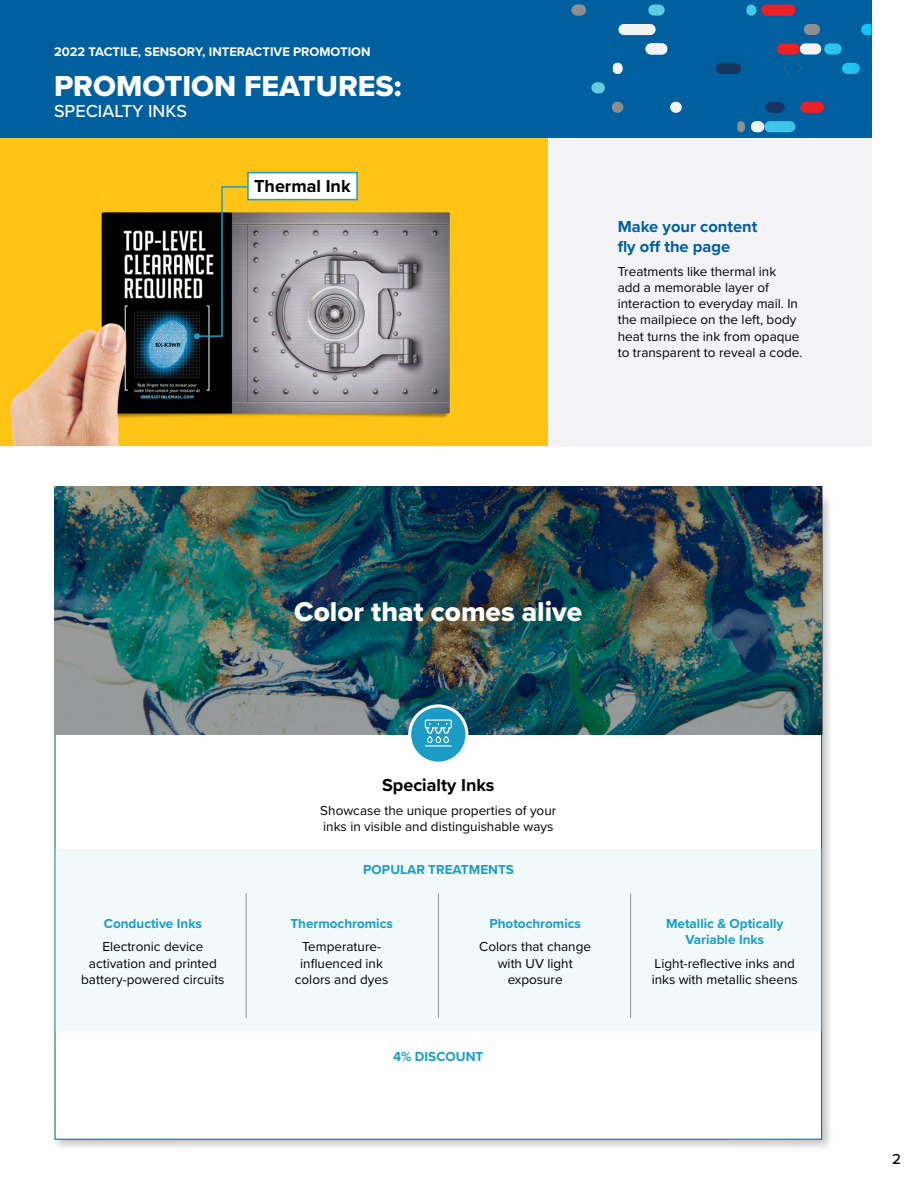
<style>
.page{position:relative;width:918px;height:1188px;background:#fff}
.page>*{position:absolute;margin:0;border:0;box-sizing:border-box;transform-origin:0 0}
.t1{font:30px "Proxima Nova Extrabld";color:#fff}
.t2{font:28.2px "Proxima Nova Extrabld";color:#fff}
.t3{font:700 18px "Proxima Nova";color:#000}
.t4{font:500 18px "Proxima Nova";color:#fff}
.t5{font:700 16.5px/19.8px "Proxima Nova";color:#005f9f}
.t6{font:500 15px "Proxima Nova";color:#000}
.t7{font:13.5px/16.2px "Proxima Nova";color:#000}
.t8{font:700 13.5px/16.2px "Proxima Nova";color:#1c9cc5;text-align:center}
.t9{font:700 12.9px "Proxima Nova";color:#fff}
</style>
<div class="page">
<div style="left:51px;top:491px;width:784px;height:661px;background:#000;opacity:.25"></div>
<div style="left:55px;top:495px;width:767px;height:644px;background:#fff"></div>
<img style="left:54px;top:486px;width:769px;height:249px">
<div style="left:55px;top:849px;width:767px;height:181px;background:#f1f9fb"></div>
<div style="left:0;top:138px;width:872px;height:308px;background:#f3f3f5"></div>
<div style="left:0;top:0;width:872px;height:138px;background:#005f9f"></div>
<div style="left:613px;top:63px;width:9px;height:11px;background:#f3f3f5;border-radius:5px"></div>
<div style="left:646px;top:43px;width:21px;height:12px;background:#f3f3f5;border-radius:6px"></div>
<div style="left:670px;top:102px;width:12px;height:11px;background:#f3f3f5;border-radius:6px"></div>
<div style="left:761px;top:4px;width:34px;height:12px;background:#ec2027;border-radius:6px"></div>
<div style="left:716px;top:63px;width:25px;height:11px;background:#193660;border-radius:6px"></div>
<div style="left:777px;top:43px;width:23px;height:12px;background:#ec2027;border-radius:6px"></div>
<div style="left:800px;top:102px;width:24px;height:11px;background:#ec2027;border-radius:6px"></div>
<div style="left:612px;top:102px;width:11px;height:11px;background:#8e8e91;border-radius:6px"></div>
<div style="left:737px;top:121px;width:8px;height:11px;background:#8e8e91;border-radius:4px"></div>
<div style="left:800px;top:43px;width:21px;height:12px;background:#f3f3f5;border-radius:6px"></div>
<div style="left:804px;top:24px;width:16px;height:11px;background:#8e8e91;border-radius:6px"></div>
<div style="left:571px;top:4px;width:15px;height:12px;background:#8e8e91;border-radius:6px"></div>
<div style="left:591px;top:82px;width:14px;height:11px;background:#65cbe1;border-radius:6px"></div>
<div style="left:618px;top:24px;width:38px;height:11px;background:#f3f3f5;border-radius:6px"></div>
<svg style="left:648px;top:4px;width:17px;height:12px"></svg>
<svg style="left:746px;top:4px;width:10px;height:12px"></svg>
<div style="left:764px;top:121px;width:31px;height:11px;background:#40c6eb;border-radius:6px"></div>
<svg style="left:751px;top:121px;width:13px;height:11px"></svg>
<div style="left:751px;top:121px;width:13px;height:11px;background:#f3f3f5;border-radius:6px"></div>
<div style="left:766px;top:102px;width:19px;height:11px;background:#193660;border-radius:6px"></div>
<div style="left:824px;top:43px;width:18px;height:12px;background:#2ac4ed;border-radius:6px"></div>
<div style="left:842px;top:63px;width:18px;height:11px;background:#20c3ef;border-radius:6px"></div>
<svg style="left:861px;top:24px;width:11px;height:11px"></svg>
<img style="left:0;top:138px;width:548px;height:308px">
<div style="left:410px;top:706px;width:57px;height:57px;background:#1c9cc5;border-radius:50%"></div>
<div style="left:408px;top:704px;width:60px;height:61px;border:3px solid #fff;border-radius:50%"></div>
<svg style="left:424px;top:719px;width:28px;height:28px"></svg>
<hr style="left:246px;top:893px;width:1px;height:125px;background:#939598">
<hr style="left:438px;top:893px;width:1px;height:125px;background:#939598">
<hr style="left:630px;top:893px;width:1px;height:125px;background:#939598">
<svg style="left:194px;top:185px;width:55px;height:154px;background:#5a543b"></svg>
<div style="left:247px;top:172px;width:111px;height:28px;background:#fff;border:2px solid #1c9cc5"></div>
<p class="t9" style="left:54px;top:42px;width:318px">2022 TACTILE, SENSORY, INTERACTIVE PROMOTION</p>
<h1 class="t1" style="left:54px;top:63px;width:349px">PROMOTION FEATURES:</h1>
<h3 class="t4" style="left:54px;top:97px;width:135px">SPECIALTY INKS</h3>
<h3 class="t3" style="left:254px;top:172px;width:98px">Thermal Ink</h3>
<p class="t5" style="left:618px;top:217px;width:141px">Make your content fly off the page</p>
<p class="t7" style="left:618px;top:263px;width:186px">Treatments like thermal ink<br>add a memorable layer of interaction to everyday mail. In the mailpiece on the left, body heat turns the ink from opaque to transparent to reveal a code.</p>
<p class="t8" style="left:104px;top:915px;width:100px">Conductive Inks</p>
<p class="t7" style="left:81px;top:938px;width:145px;text-align:center">Electronic device activation and printed battery-powered circuits</p>
<h2 class="t2" style="left:294px;top:591px;width:290px">Color that comes alive</h2>
<h3 class="t3" style="left:382px;top:771px;width:114px">Specialty Inks</h3>
<p class="t7" style="left:320px;top:801px;width:237px">Showcase the unique properties of your inks in visible and distinguishable ways</p>
<p class="t8" style="left:363px;top:862px;width:152px">POPULAR TREATMENTS</p>
<p class="t8" style="left:290px;top:915px;width:104px">Thermochromics</p>
<p class="t7" style="left:295px;top:938px;width:95px;text-align:center">Temperature&shy;influenced ink colors and dyes</p>
<p class="t8" style="left:489px;top:915px;width:93px">Photochromics</p>
<p class="t7" style="left:479px;top:938px;width:113px;text-align:center">Colors that change with UV light exposure</p>
<p class="t8" style="left:393px;top:1048px;width:92px">4% DISCOUNT</p>
<p class="t8" style="left:666px;top:915px;width:119px">Metallic &amp; Optically<br>Variable Inks</p>
<p class="t7" style="left:652px;top:954px;width:148px">Light-reflective inks and inks with metallic sheens</p>
<p class="t6" style="left:892px;top:1148px;width:10px">2</p>
</div>
